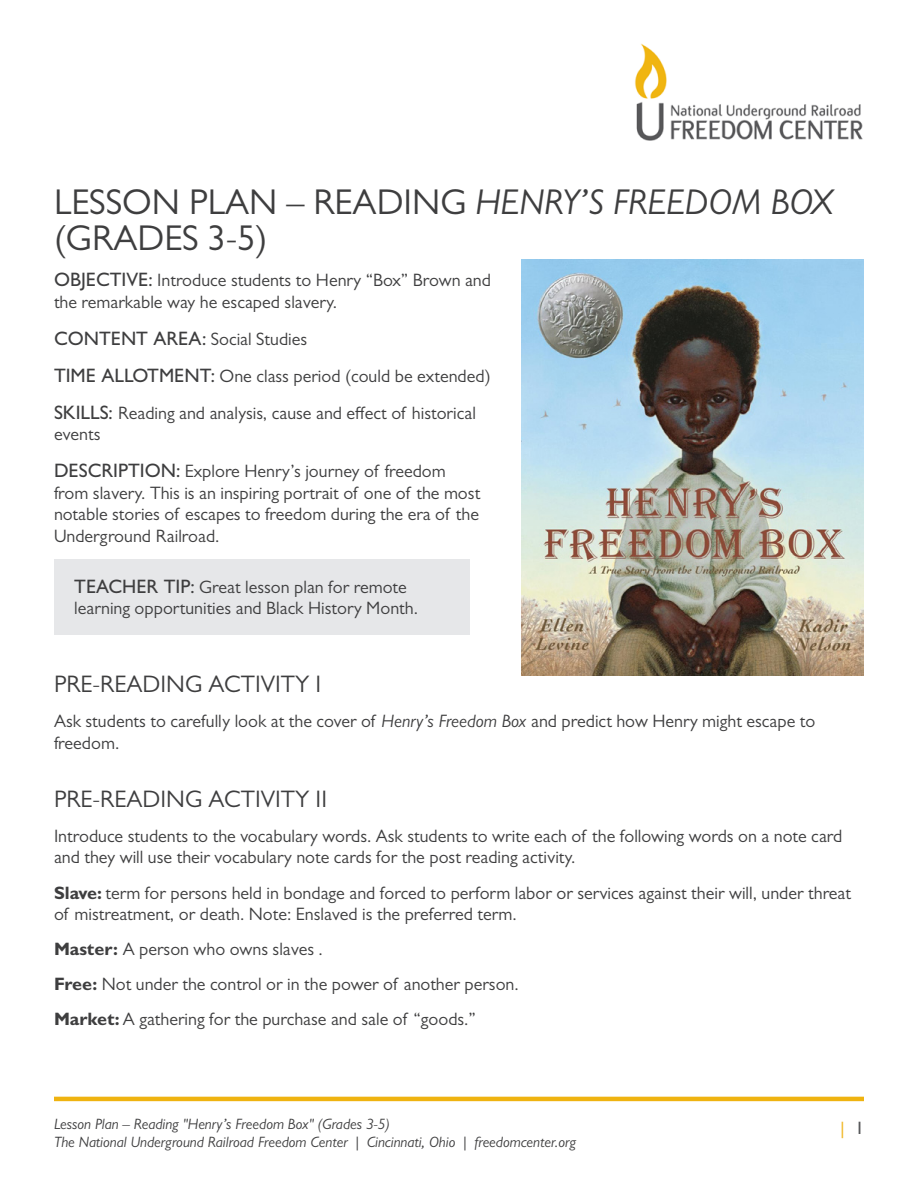
<style>
.page{position:relative;width:918px;height:1188px;background:#fff}
.page>*{position:absolute;margin:0;border:0;box-sizing:border-box;transform-origin:0 0}
.t1{font:36px/36px "Gill Sans MT Pro";color:#3e3e3f}
.t2{font:24px "Gill Sans MT Pro";color:#3e3e3f}
.B1{font:18px/21.6px "Gill Sans MT Pro";color:#3e3e3f}
.t3{font:500 18px "Gill Sans MT Pro";color:#f1ba2e}
.t4{font:italic 15px/18px "Gill Sans MT Pro";color:#3e3e3f}
.s1{font-style:italic}
.s2{font-weight:500;font-size:19.5px}
.s3{font-weight:700}
.s4{color:#57585a}
</style>
<div class="page">
<hr style="left:54px;top:1097px;width:810px;height:4px;background:#efb310">
<img style="left:634px;top:43px;width:229px;height:98px">
<div style="left:54px;top:559px;width:416px;height:76px;background:#e6e7e9"></div>
<img style="left:522px;top:259px;width:342px;height:417px">
<h1 class="t1" style="left:54px;top:183px;width:781px">LESSON PLAN – READING <span class="s1">HENRY’S FREEDOM BOX </span>(GRADES 3-5)</h1>
<p class="B1" style="left:54px;top:270px;width:439px"><span class="s2">OBJECTIVE:</span> Introduce students to Henry “Box” Brown and the remarkable way he escaped slavery.</p>
<p class="B1" style="left:54px;top:328px;width:255px"><span class="s2">CONTENT AREA:</span> Social Studies</p>
<p class="B1" style="left:54px;top:365px;width:438px"><span class="s2">TIME ALLOTMENT:</span> One class period (could be extended)</p>
<p class="B1" style="left:54px;top:402px;width:423px"><span class="s2">SKILLS:</span> Reading and analysis, cause and effect of historical events</p>
<p class="B1" style="left:54px;top:460px;width:428px"><span class="s2">DESCRIPTION:</span> Explore Henry’s journey of freedom from slavery. This is an inspiring portrait of one of the most notable stories of escapes to freedom during the era of the Underground Railroad.</p>
<p class="B1" style="left:74px;top:576px;width:345px"><span class="s2">TEACHER TIP:</span> Great lesson plan for remote learning opportunities and Black History Month.</p>
<h2 class="t2" style="left:54px;top:670px;width:269px">PRE-READING ACTIVITY I</h2>
<p class="B1" style="left:54px;top:710px;width:763px">Ask students to carefully look at the cover of <span class="s1">Henry’s Freedom Box</span> and predict how Henry might escape to freedom.</p>
<h2 class="t2" style="left:54px;top:785px;width:275px">PRE-READING ACTIVITY II</h2>
<p class="B1" style="left:54px;top:825px;width:790px">Introduce students to the vocabulary words. Ask students to write each of the following words on a note card and they will use their vocabulary note cards for the post reading activity.</p>
<p class="B1" style="left:54px;top:882px;width:799px"><span class="s3">Slave:</span> term for persons held in bondage and forced to perform labor or services against their will, under threat of mistreatment, or death. Note: Enslaved is the preferred term.</p>
<p class="B1" style="left:54px;top:938px;width:270px"><span class="s3">Master:</span> A person who owns slaves .</p>
<p class="B1" style="left:54px;top:973px;width:466px"><span class="s3">Free:</span> Not under the control or in the power of another person.</p>
<p class="B1" style="left:54px;top:1009px;width:423px"><span class="s3">Market:</span> A gathering for the purchase and sale of “goods.”</p>
<p class="t4" style="left:54px;top:1114px;width:523px">Lesson Plan – Reading "Henry’s Freedom Box" (Grades 3-5)<br>The National Underground Railroad Freedom Center | Cincinnati, Ohio | freedomcenter.org</p>
<p class="t3" style="left:840px;top:1117px;width:25px">| <span class="s4">1</span></p>
</div>
